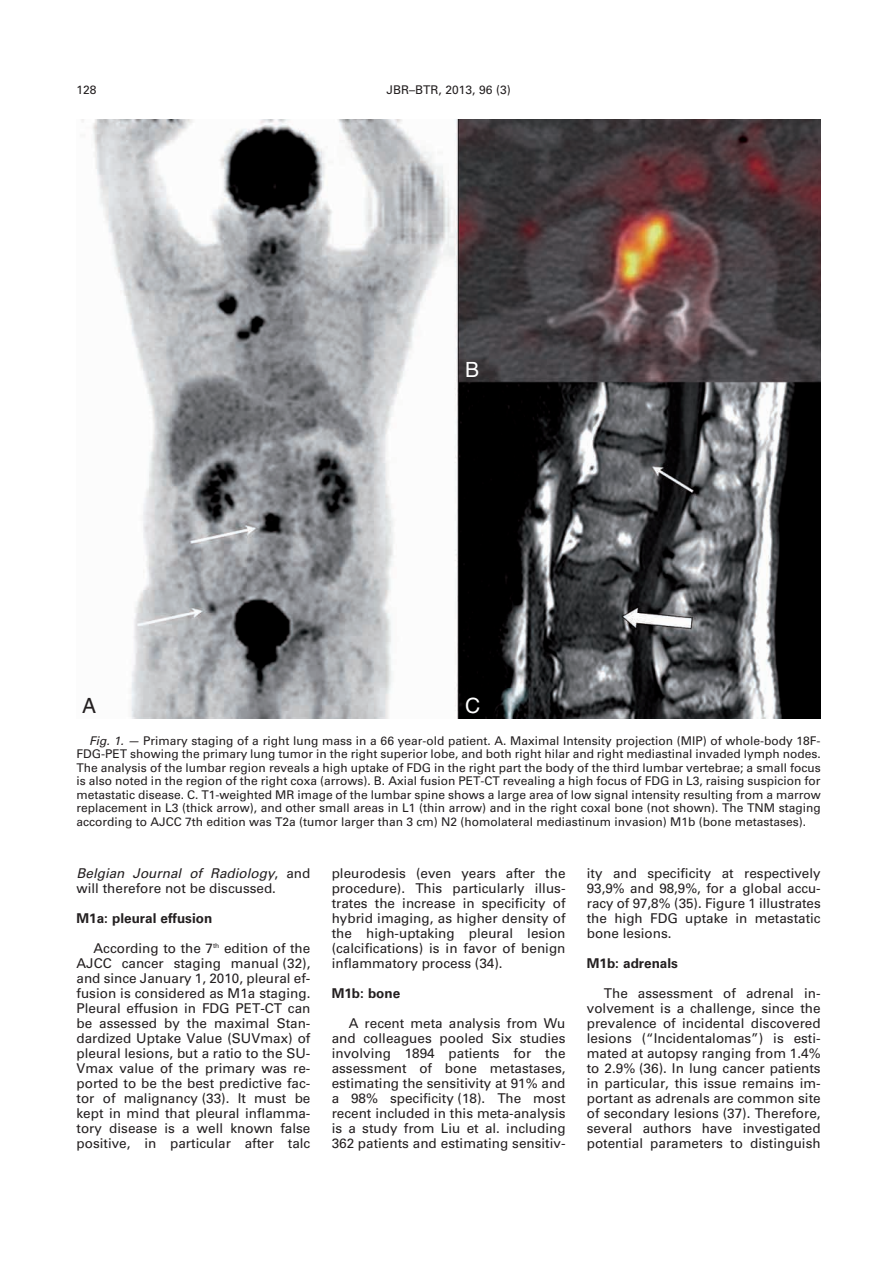
<style>
.page{position:relative;width:893px;height:1263px;background:#fff}
.page>*{position:absolute;margin:0;border:0;box-sizing:border-box;transform-origin:0 0}
.t1{font:21px "Helvetica LT Std";color:#fff}
.t2{font:21px "Helvetica LT Std";color:#231f20}
.t3{font:13.5px/15px "Univers";color:#231f20;text-align:justify}
.t4{font:700 13.5px "Univers";color:#231f20}
.t5{font:12px/13.5px "Univers";color:#231f20;text-align:justify}
.t6{font:12px "Univers";color:#231f20}
.s1{font-style:italic}
</style>
<div class="page">
<img style="left:81px;top:119px;width:740px;height:600px">
<p class="t5" style="left:77px;top:83px;width:22px">128</p>
<p class="t6" style="left:386px;top:83px;width:126px">JBR–BTR, 2013, 96 (3)</p>
<h1 class="t2" style="left:82px;top:694px;width:16px">A</h1>
<h1 class="t1" style="left:465px;top:358px;width:16px">B</h1>
<h1 class="t1" style="left:465px;top:694px;width:17px">C</h1>
<p class="t5" style="left:77px;top:734px;width:746px;text-indent:13px"><span class="s1">Fig. 1. —</span> Primary staging of a right lung mass in a 66 year-old patient. A. Maximal Intensity projection (MIP) of whole-body 18F-FDG-PET showing the primary lung tumor in the right superior lobe, and both right hilar and right mediastinal invaded lymph nodes.<br>The analysis of the lumbar region reveals a high uptake of FDG in the right part the body of the third lumbar vertebrae; a small focus is also noted in the region of the right coxa (arrows). B. Axial fusion PET-CT revealing a high focus of FDG in L3, raising suspicion for metastatic disease. C. T1-weighted MR image of the lumbar spine shows a large area of low signal intensity resulting from a marrow replacement in L3 (thick arrow), and other small areas in L1 (thin arrow) and in the right coxal bone (not shown). The TNM staging according to AJCC 7th edition was T2a (tumor larger than 3 cm) N2 (homolateral mediastinum invasion) M1b (bone metastases).</p>
<p class="t3" style="left:587px;top:865px;width:235px">ity and specificity at respectively 93,9% and 98,9%, for a global accu&shy;racy of 97,8% (35). Figure 1 illustrates the high FDG uptake in metastatic bone lesions.</p>
<p class="t4" style="left:587px;top:955px;width:93px">M1b: adrenals</p>
<p class="t3" style="left:587px;top:985px;width:235px;text-indent:17px">The assessment of adrenal in&shy;volvement is a challenge, since the prevalence of incidental discovered lesions (“Incidentalomas”) is esti&shy;mated at autopsy ranging from 1.4% to 2.9% (36). In lung cancer patients in particular, this issue remains im&shy;portant as adrenals are common site of secondary lesions (37). Therefore, several authors have investigated potential parameters to distinguish</p>
<p class="t3" style="left:332px;top:865px;width:235px">pleurodesis (even years after the procedure). This particularly illus&shy;trates the increase in specificity of hybrid imaging, as higher density of the high-uptaking pleural lesion (calcifications) is in favor of benign inflammatory process (34).</p>
<p class="t4" style="left:332px;top:985px;width:70px">M1b: bone</p>
<p class="t3" style="left:332px;top:1015px;width:235px;text-indent:17px">A recent meta analysis from Wu and colleagues pooled Six studies involving 1894 patients for the assessment of bone metastases, estimating the sensitivity at 91% and a 98% specificity (18). The most recent included in this meta-analysis is a study from Liu et al. including 362 patients and estimating sensitiv-</p>
<p class="t3" style="left:77px;top:865px;width:235px"><span class="s1">Belgian Journal of Radiology</span>, and will therefore not be discussed.</p>
<p class="t4" style="left:77px;top:910px;width:137px">M1a: pleural effusion</p>
<p class="t3" style="left:77px;top:940px;width:235px;text-indent:17px">According to the 7<sup>th</sup> edition of the AJCC cancer staging manual (32), and since January 1, 2010, pleural ef&shy;fusion is considered as M1a staging.<br>Pleural effusion in FDG PET-CT can be assessed by the maximal Stan&shy;dardized Uptake Value (SUVmax) of pleural lesions, but a ratio to the SU-Vmax value of the primary was re&shy;ported to be the best predictive fac&shy;tor of malignancy (33). It must be kept in mind that pleural inflamma&shy;tory disease is a well known false positive, in particular after talc</p>
</div>
